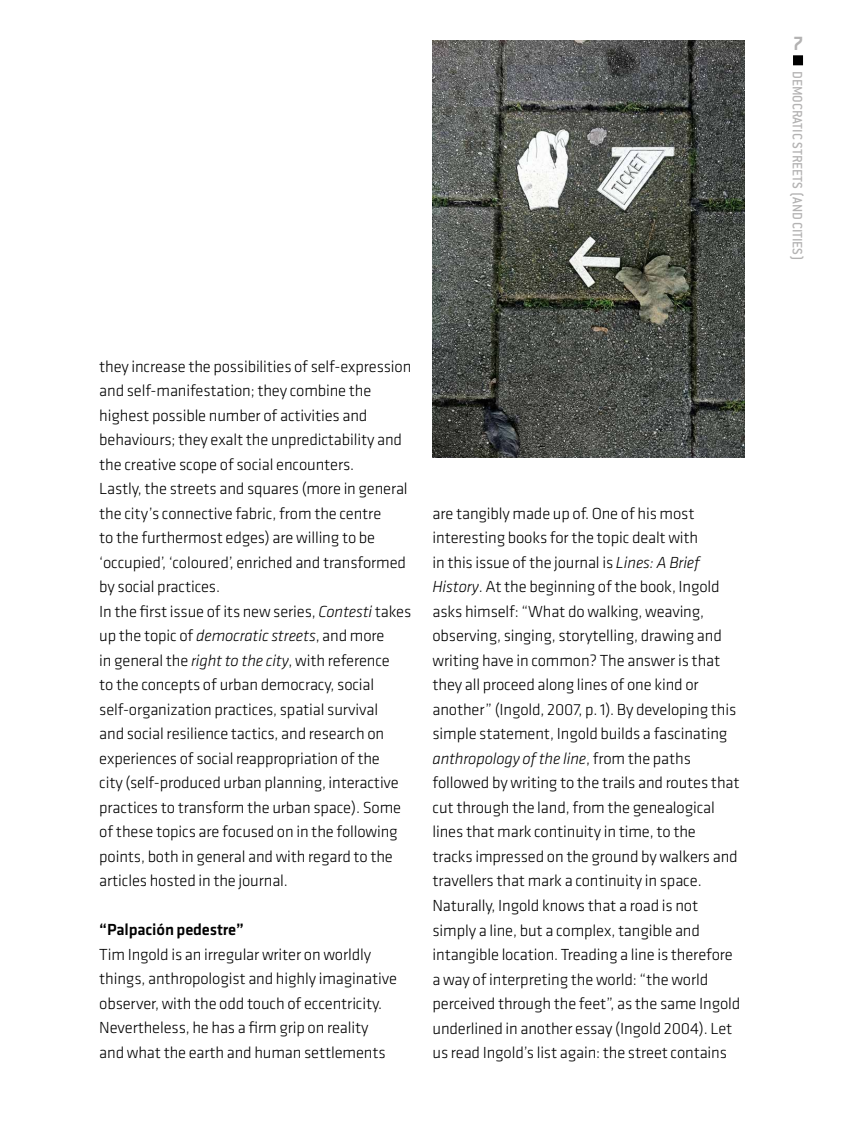
<style>
.page{position:relative;width:844px;height:1141px;background:#fff}
.page>*{position:absolute;margin:0;border:0;box-sizing:border-box;transform-origin:0 0}
.t1{font:700 21px "Conduit ITC";color:#b3b2b2}
.t2{font:300 16.62px/24.5px "Klavika";letter-spacing:-.01em;color:#000}
.t3{font:500 16.62px "Klavika";letter-spacing:-.01em;color:#000}
.t4{font:500 14.88px "Conduit ITC";letter-spacing:-.01em;color:#b3b2b2}
.s1{font-style:italic}
</style>
<div class="page">
<div style="left:793px;top:56px;width:9px;height:8px;background:#000"></div>
<div style="left:792px;top:55px;width:10px;height:10px;border:2px solid #000"></div>
<img style="left:432px;top:41px;width:312px;height:416px">
<p class="t2" style="left:99px;top:354px;width:313px">they increase the possibilities of self-expression and self-manifestation; they combine the highest possible number of activities and behaviours; they exalt the unpredictability and the creative scope of social encounters.<br>Lastly, the streets and squares (more in general the city’s connective fabric, from the centre<br>to the furthermost edges) are willing to be ‘occupied’, ‘coloured’, enriched and transformed by social practices.<br>In the first issue of its new series, <span class="s1">Contesti</span> takes up the topic of <span class="s1">democratic streets</span>, and more<br>in general the <span class="s1">right to the city</span>, with reference<br>to the concepts of urban democracy, social self-organization practices, spatial survival<br>and social resilience tactics, and research on experiences of social reappropriation of the<br>city (self-produced urban planning, interactive practices to transform the urban space). Some of these topics are focused on in the following points, both in general and with regard to the articles hosted in the journal.</p>
<p class="t3" style="left:99px;top:921px;width:146px">“Palpación pedestre”</p>
<p class="t2" style="left:99px;top:942px;width:299px">Tim Ingold is an irregular writer on worldly things, anthropologist and highly imaginative observer, with the odd touch of eccentricity.<br>Nevertheless, he has a firm grip on reality and what the earth and human settlements</p>
<p class="t2" style="left:432px;top:501px;width:309px">are tangibly made up of. One of his most interesting books for the topic dealt with<br>in this issue of the journal is <span class="s1">Lines: A Brief History</span>. At the beginning of the book, Ingold asks himself: “What do walking, weaving, observing, singing, storytelling, drawing and writing have in common? The answer is that they all proceed along lines of one kind or another” (Ingold, 2007, p. 1). By developing this simple statement, Ingold builds a fascinating <span class="s1">anthropology of the line</span>, from the paths followed by writing to the trails and routes that cut through the land, from the genealogical lines that mark continuity in time, to the<br>tracks impressed on the ground by walkers and travellers that mark a continuity in space.<br>Naturally, Ingold knows that a road is not simply a line, but a complex, tangible and intangible location. Treading a line is therefore a way of interpreting the world: “the world perceived through the feet”, as the same Ingold underlined in another essay (Ingold 2004). Let us read Ingold’s list again: the street contains</p>
<p class="t1" style="left:792px;top:31px;width:12px">7</p>
<p class="t4" style="left:805px;top:71px;width:190px;rotate:90deg">Democratic Streets (and Cities)</p>
</div>
